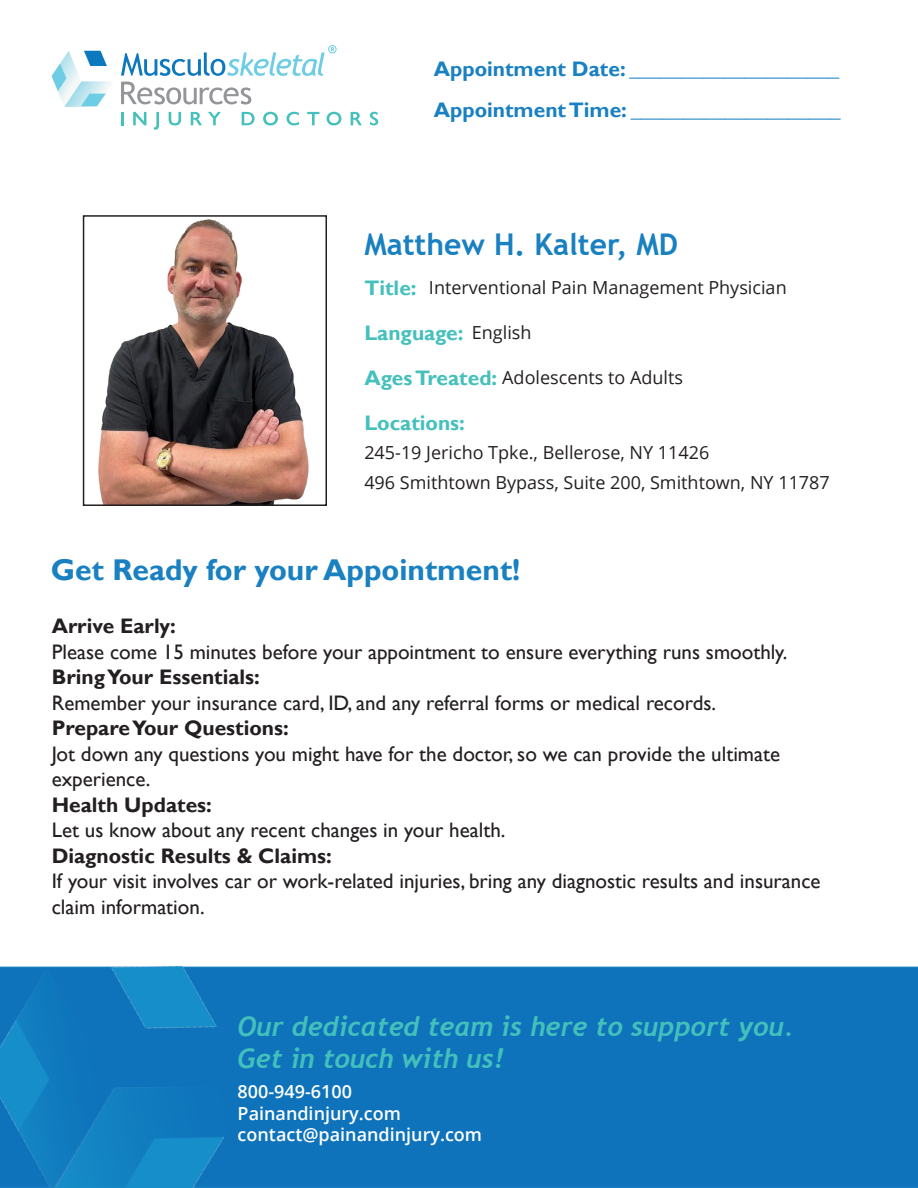
<style>
.page{position:relative;width:918px;height:1188px;background:#fff}
.page>*{position:absolute;margin:0;border:0;box-sizing:border-box;transform-origin:0 0}
.t1{font:700 30px "Gill Sans";color:#1980c1}
.t2{font:700 30px "Trebuchet MS";color:#1980c1}
.t3{font:italic 700 27px "Trebuchet";color:#43c0bc}
.t4{font:21px/25.5px "Gill Sans";color:#231f20}
.t5{font:700 21px "Gill Sans";color:#1980c1}
.t6{font:700 21px "Gill Sans";color:#45c0bc}
.t7{font:700 21px "Gill Sans";color:#231f20}
.t8{font:18px "Open Sans";color:#231f20}
.t9{font:600 18px "Open Sans";color:#fff}
.s1{font-weight:700}
</style>
<div class="page">
<div style="left:255px;top:967px;width:663px;height:221px;background:#0e73bb"></div>
<img style="left:0;top:965px;width:255px;height:223px">
<img style="left:98px;top:219px;width:211px;height:284px">
<div style="left:83px;top:215px;width:244px;height:291px;border:2px solid #231f20"></div>
<svg style="left:52px;top:51px;width:59px;height:56px"></svg>
<svg style="left:121px;top:82px;width:130px;height:22px"></svg>
<svg style="left:121px;top:45px;width:216px;height:31px"></svg>
<svg style="left:121px;top:112px;width:2px;height:13px"></svg>
<svg style="left:133px;top:112px;width:13px;height:13px"></svg>
<svg style="left:154px;top:112px;width:5px;height:18px"></svg>
<svg style="left:169px;top:112px;width:12px;height:13px"></svg>
<svg style="left:191px;top:112px;width:11px;height:13px"></svg>
<svg style="left:208px;top:112px;width:13px;height:13px"></svg>
<svg style="left:242px;top:112px;width:13px;height:13px"></svg>
<svg style="left:263px;top:112px;width:15px;height:13px"></svg>
<svg style="left:287px;top:112px;width:12px;height:13px"></svg>
<svg style="left:307px;top:112px;width:12px;height:13px"></svg>
<svg style="left:327px;top:112px;width:14px;height:13px"></svg>
<svg style="left:351px;top:112px;width:11px;height:13px"></svg>
<svg style="left:370px;top:112px;width:8px;height:13px"></svg>
<p class="t5" style="left:434px;top:56px;width:407px">Appointment Date: ____________________</p>
<p class="t5" style="left:434px;top:97px;width:408px">Appointment Time: ____________________</p>
<p class="t2" style="left:364px;top:225px;width:315px">Matthew H. Kalter, MD</p>
<p class="t6" style="left:364px;top:275px;width:54px">Title:</p>
<p class="t8" style="left:429px;top:275px;width:359px">Interventional Pain Management Physician</p>
<p class="t6" style="left:364px;top:320px;width:101px">Language:</p>
<p class="t8" style="left:472px;top:320px;width:61px">English</p>
<p class="t6" style="left:364px;top:365px;width:134px">Ages Treated:</p>
<p class="t8" style="left:502px;top:365px;width:182px">Adolescents to Adults</p>
<p class="t6" style="left:364px;top:410px;width:102px">Locations:</p>
<p class="t8" style="left:364px;top:440px;width:347px">245-19 Jericho Tpke., Bellerose, NY 11426</p>
<p class="t8" style="left:364px;top:470px;width:467px">496 Smithtown Bypass, Suite 200, Smithtown, NY 11787</p>
<p class="t1" style="left:51px;top:551px;width:471px">Get Ready for your Appointment!</p>
<p class="t7" style="left:52px;top:614px;width:126px">Arrive Early:</p>
<p class="t4" style="left:52px;top:639px;width:737px">Please come 15 minutes before your appointment to ensure everything runs smoothly.<br><span class="s1">Bring Your Essentials:</span></p>
<p class="t4" style="left:52px;top:690px;width:666px">Remember your insurance card, ID, and any referral forms or medical records.<br><span class="s1">Prepare Your Questions:</span></p>
<p class="t4" style="left:52px;top:741px;width:730px">Jot down any questions you might have for the doctor, so we can provide the ultimate experience.<br><span class="s1">Health Updates:</span></p>
<p class="t4" style="left:52px;top:818px;width:455px">Let us know about any recent changes in your health.<br><span class="s1">Diagnostic Results &amp; Claims:</span></p>
<p class="t4" style="left:52px;top:869px;width:770px">If your visit involves car or work-related injuries, bring any diagnostic results and insurance claim information.</p>
<p class="t3" style="left:238px;top:1009px;width:558px">Our dedicated team is here to support you.</p>
<p class="t3" style="left:238px;top:1041px;width:268px">Get in touch with us!</p>
<p class="t9" style="left:238px;top:1079px;width:116px">800-949-6100</p>
<p class="t9" style="left:238px;top:1101px;width:165px">Painandinjury.com</p>
<p class="t9" style="left:238px;top:1122px;width:246px">contact@painandinjury.com</p>
</div>
